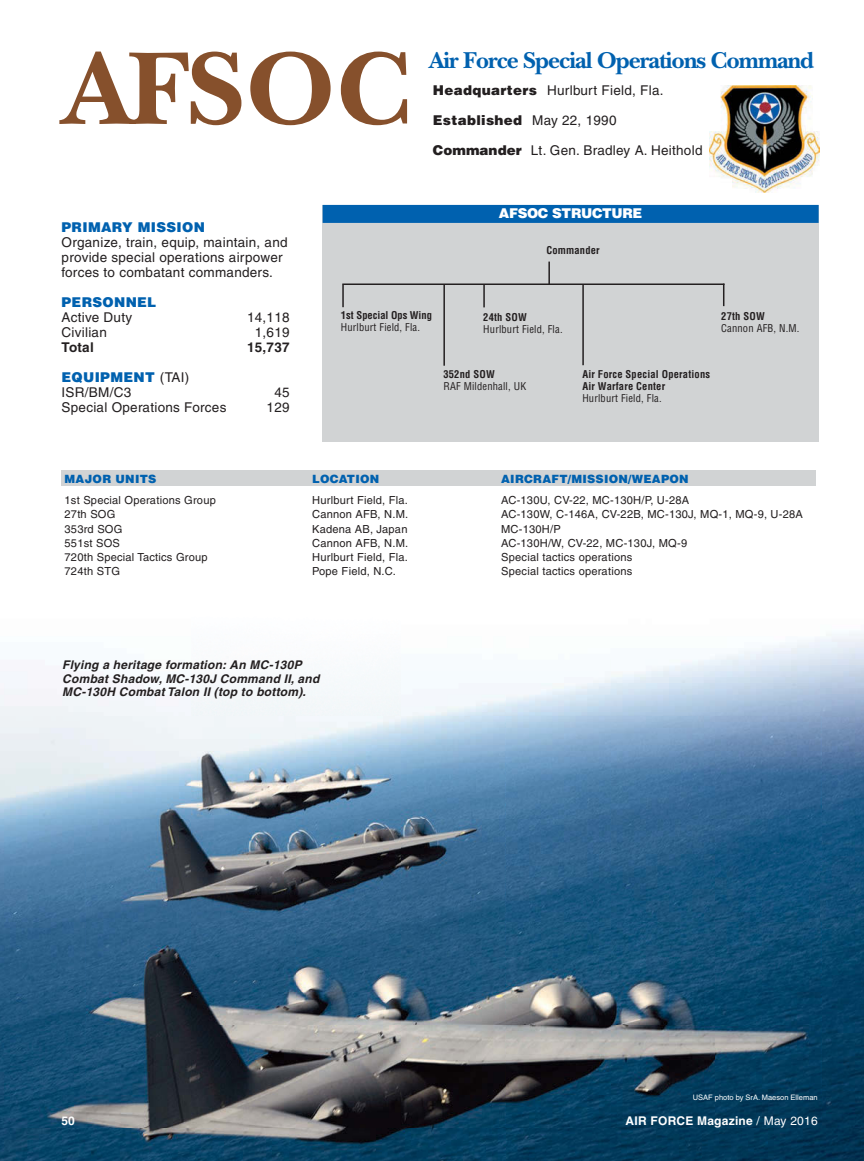
<style>
.page{position:relative;width:864px;height:1161px;background:#fff}
.page>*{position:absolute;margin:0;border:0;box-sizing:border-box;transform-origin:0 0}
.t1{font:700 108px "New Baskerville";letter-spacing:-.005em;color:#86502c}
.t2{font:700 24px "New Baskerville";letter-spacing:-.04em;color:#0061af}
.t3{font:13.5px/15px "Helvetica";letter-spacing:.02em;color:#231f20}
.t4{font:900 13.5px "Helvetica";letter-spacing:.025em;color:#0061af}
.t5{font:900 13.5px "Helvetica";letter-spacing:.025em;color:#231f20}
.t6{font:900 13.5px "Helvetica";letter-spacing:-.025em;color:#fff}
.t7{font:700 13.5px "Helvetica";letter-spacing:.02em;color:#231f20}
.t8{font:italic 700 12px/13.5px "Helvetica";letter-spacing:.02em;color:#231f20}
.t9{font:700 12px "Helvetica";letter-spacing:.02em;color:#fff}
.t10{font:900 11.4px "Helvetica";letter-spacing:.025em;color:#0061af}
.t11{font:11.1px "Helvetica";letter-spacing:.02em;color:#231f20}
.t12{font:condensed 10.5px "Helvetica";letter-spacing:.015em;color:#231f20}
.t13{font:700 condensed 10.5px/12px "Helvetica";letter-spacing:.015em;color:#231f20}
.t14{font:700 condensed 10.5px "Helvetica";letter-spacing:-.005em;color:#231f20}
.t15{font:7.5px "Helvetica";color:#fff}
.s1{font-weight:900}
.s2{font-weight:400}
.s3{font-weight:900;color:#0061af}
</style>
<div class="page">
<img style="left:0;top:632px;width:864px;height:529px">
<div style="left:323px;top:205px;width:496px;height:237px;background:#d1d3d4"></div>
<hr style="left:582px;top:284px;width:2px;height:81px;background:#231f20">
<svg style="left:723px;top:285px;width:1px;height:21px"></svg>
<hr style="left:342px;top:285px;width:2px;height:22px;background:#231f20">
<div style="left:323px;top:205px;width:495px;height:18px;background:#0061af"></div>
<hr style="left:342px;top:283px;width:382px;height:2px;background:#231f20">
<hr style="left:483px;top:285px;width:2px;height:22px;background:#231f20">
<img style="left:709px;top:85px;width:111px;height:108px">
<div style="left:61px;top:471px;width:754px;height:15px;background:#d1d3d4"></div>
<hr style="left:548px;top:262px;width:2px;height:22px;background:#231f20">
<hr style="left:443px;top:285px;width:2px;height:81px;background:#231f20">
<h1 class="t1" style="left:63px;top:26px;width:350px">AFSOC</h1>
<h2 class="t2" style="left:429px;top:47px;width:386px">Air Force Special Operations Command</h2>
<p class="t3" style="left:433px;top:83px;width:232px"><span class="s1">Headquarters</span> Hurlburt Field, Fla.</p>
<p class="t5" style="left:433px;top:111px;width:185px">Established <span class="s2">May 22, 1990</span></p>
<p class="t3" style="left:433px;top:143px;width:271px"><span class="s1">Commander</span> Lt. Gen. Bradley A. Heithold</p>
<p class="t4" style="left:62px;top:219px;width:145px">PRIMARY MISSION</p>
<p class="t3" style="left:62px;top:235px;width:228px">Organize, train, equip, maintain, and provide special operations airpower forces to combatant commanders.</p>
<p class="t4" style="left:62px;top:294px;width:96px">PERSONNEL</p>
<p class="t3" style="left:62px;top:310px;width:72px">Active Duty</p>
<p class="t3" style="left:247px;top:310px;width:44px">14,118</p>
<p class="t3" style="left:62px;top:325px;width:47px">Civilian</p>
<p class="t3" style="left:255px;top:325px;width:36px">1,619</p>
<p class="t7" style="left:62px;top:339px;width:34px">Total</p>
<p class="t7" style="left:247px;top:339px;width:44px">15,737</p>
<p class="t3" style="left:62px;top:370px;width:129px"><span class="s3">EQUIPMENT</span> (TAI)<br>ISR/BM/C3</p>
<p class="t3" style="left:274px;top:385px;width:17px">45</p>
<p class="t3" style="left:62px;top:400px;width:166px">Special Operations Forces</p>
<p class="t3" style="left:267px;top:400px;width:25px">129</p>
<p class="t6" style="left:499px;top:204px;width:145px">AFSOC STRUCTURE</p>
<p class="t13" style="left:546px;top:244px;width:55px">Commander</p>
<p class="t14" style="left:341px;top:309px;width:93px">1st Special Ops Wing</p>
<p class="t12" style="left:341px;top:321px;width:81px">Hurlburt Field, Fla.</p>
<p class="t13" style="left:483px;top:311px;width:45px">24th SOW</p>
<p class="t12" style="left:483px;top:323px;width:81px">Hurlburt Field, Fla.</p>
<p class="t13" style="left:443px;top:369px;width:53px">352nd SOW</p>
<p class="t12" style="left:443px;top:380px;width:84px">RAF Mildenhall, UK</p>
<p class="t13" style="left:721px;top:310px;width:45px">27th SOW</p>
<p class="t12" style="left:721px;top:321px;width:80px">Cannon AFB, N.M.</p>
<p class="t13" style="left:582px;top:369px;width:129px">Air Force Special Operations<br>Air Warfare Center</p>
<p class="t12" style="left:582px;top:392px;width:81px">Hurlburt Field, Fla.</p>
<p class="t10" style="left:65px;top:472px;width:93px">MAJOR UNITS</p>
<p class="t10" style="left:312px;top:472px;width:69px">LOCATION</p>
<p class="t10" style="left:501px;top:472px;width:189px">AIRCRAFT/MISSION/WEAPON</p>
<p class="t11" style="left:65px;top:494px;width:153px">1st Special Operations Group</p>
<p class="t11" style="left:312px;top:494px;width:97px">Hurlburt Field, Fla.</p>
<p class="t11" style="left:501px;top:494px;width:190px">AC-130U, CV-22, MC-130H/P, U-28A</p>
<p class="t11" style="left:65px;top:508px;width:52px">27th SOG</p>
<p class="t11" style="left:312px;top:508px;width:98px">Cannon AFB, N.M.</p>
<p class="t11" style="left:501px;top:508px;width:303px">AC-130W, C-146A, CV-22B, MC-130J, MQ-1, MQ-9, U-28A</p>
<p class="t11" style="left:65px;top:522px;width:59px">353rd SOG</p>
<p class="t11" style="left:312px;top:522px;width:97px">Kadena AB, Japan</p>
<p class="t11" style="left:501px;top:522px;width:61px">MC-130H/P</p>
<p class="t11" style="left:65px;top:537px;width:57px">551st SOS</p>
<p class="t11" style="left:312px;top:537px;width:98px">Cannon AFB, N.M.</p>
<p class="t11" style="left:501px;top:537px;width:187px">AC-130H/W, CV-22, MC-130J, MQ-9</p>
<p class="t11" style="left:65px;top:551px;width:145px">720th Special Tactics Group</p>
<p class="t11" style="left:312px;top:551px;width:97px">Hurlburt Field, Fla.</p>
<p class="t11" style="left:501px;top:551px;width:133px">Special tactics operations</p>
<p class="t11" style="left:65px;top:565px;width:57px">724th STG</p>
<p class="t11" style="left:312px;top:565px;width:85px">Pope Field, N.C.</p>
<p class="t11" style="left:501px;top:565px;width:133px">Special tactics operations</p>
<p class="t8" style="left:62px;top:658px;width:259px">Flying a heritage formation: An MC-130P<br>Combat Shadow, MC-130J Command II, and<br>MC-130H Combat Talon II (top to bottom).</p>
<p class="t15" style="left:693px;top:1093px;width:126px">USAF photo by SrA. Maeson Elleman</p>
<p class="t9" style="left:62px;top:1113px;width:15px">50</p>
<p class="t9" style="left:625px;top:1113px;width:194px">AIR FORCE Magazine <span class="s2">/ May 2016</span></p>
</div>
